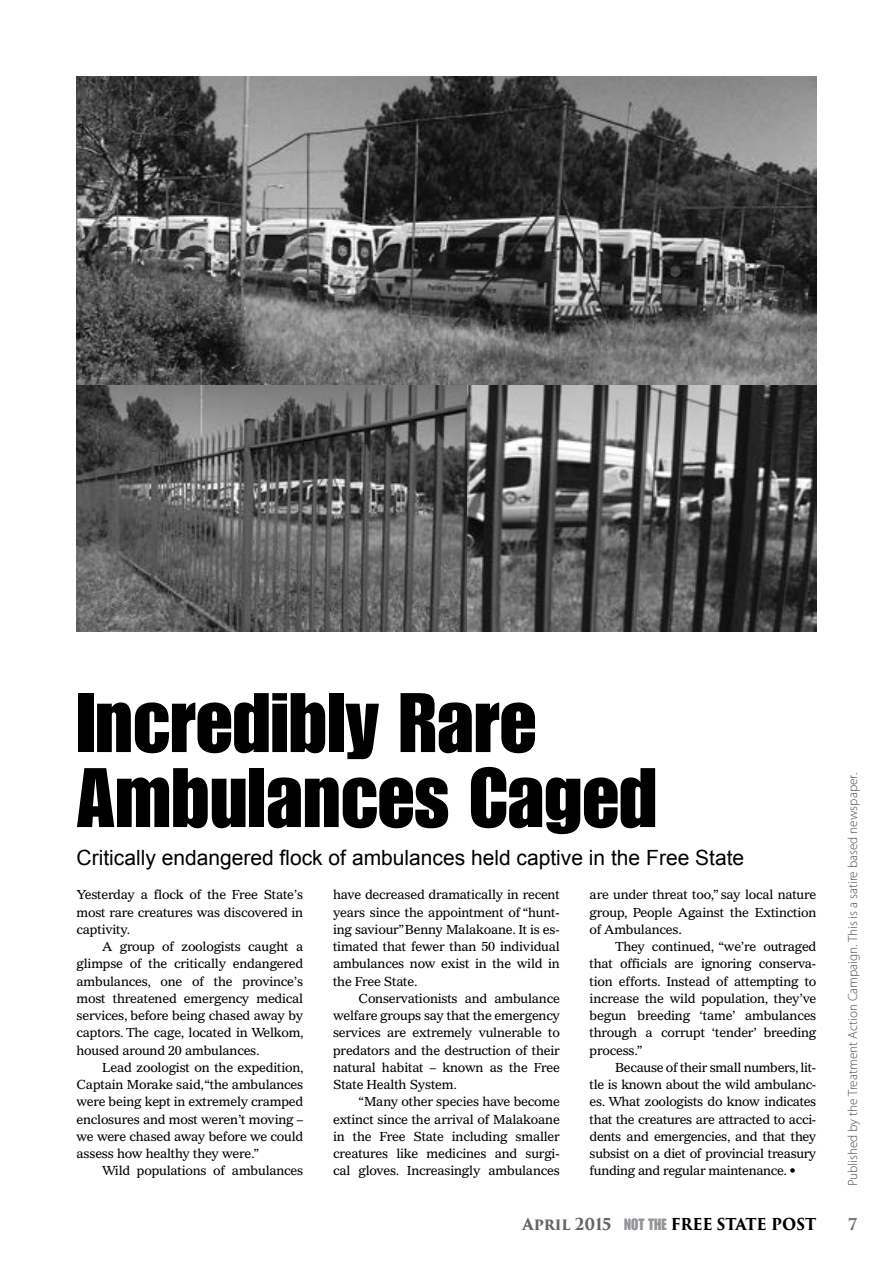
<style>
.page{position:relative;width:893px;height:1263px;background:#fff}
.page>*{position:absolute;margin:0;border:0;box-sizing:border-box;transform-origin:0 0}
.t1{font:82.5px/75px "Impact LT Std";color:#000}
.t2{font:21px "Arial";color:#000}
.t3{font:700 16.05px "Trajan Pro 3";letter-spacing:-.005em;color:#000;scale:.93 1}
.t4{font:700 16.05px "Trajan Pro 3";color:#77787b;scale:.93 1}
.t5{font:300 13.2px "Myriad Pro";color:#4d4d4f}
.t6{font:12.75px/17.2px "Gazette LT Std";letter-spacing:-.02em;color:#000;text-align:justify}
.s1{color:#636466}
.s2{font-family:"Impact LT Std";font-weight:400;color:#939598}
</style>
<div class="page">
<img style="left:77px;top:77px;width:739px;height:309px">
<img style="left:77px;top:386px;width:739px;height:245px">
<h1 class="t1" style="left:77px;top:684px;width:582px">Incredibly Rare<br>Ambulances Caged</h1>
<h2 class="t2" style="left:77px;top:846px;width:669px">Critically endangered flock of ambulances held captive in the Free State</h2>
<p class="t6" style="left:77px;top:886px;width:228px">Yesterday a flock of the Free State’s most rare creatures was discovered in captivity.</p>
<p class="t6" style="left:77px;top:938px;width:229px;text-indent:26px">A group of zoologists caught a glimpse of the critically endangered ambulances, one of the province’s most threatened emergency medical services, before being chased away by captors. The cage, located in Welkom, housed around 20 ambulances.</p>
<p class="t6" style="left:77px;top:1058px;width:229px;text-indent:26px">Lead zoologist on the expedition, Captain Morake said, “the ambulances were being kept in extremely cramped enclosures and most weren’t moving – we were chased away before we could assess how healthy they were.”</p>
<p class="t6" style="left:102px;top:1162px;width:203px">Wild populations of ambulances</p>
<p class="t6" style="left:333px;top:886px;width:228px">have decreased dramatically in recent years since the appointment of “hunt&shy;ing saviour”Benny Malakoane. It is es&shy;timated that fewer than 50 individual ambulances now exist in the wild in the Free State.</p>
<p class="t6" style="left:333px;top:989px;width:228px;text-indent:26px">Conservationists and ambulance welfare groups say that the emergency services are extremely vulnerable to predators and the destruction of their natural habitat – known as the Free State Health System.</p>
<p class="t6" style="left:333px;top:1093px;width:228px;text-indent:26px">“Many other species have become extinct since the arrival of Malakoane in the Free State including smaller creatures like medicines and surgi&shy;cal gloves. Increasingly ambulances</p>
<p class="t6" style="left:590px;top:886px;width:228px">are under threat too,” say local nature group, People Against the Extinction of Ambulances.</p>
<p class="t6" style="left:590px;top:938px;width:228px;text-indent:26px">They continued, “we’re outraged that officials are ignoring conserva&shy;tion efforts. Instead of attempting to increase the wild population, they’ve begun breeding ‘tame’ ambulances through a corrupt ‘tender’ breeding process.”</p>
<p class="t6" style="left:590px;top:1058px;width:228px;text-indent:26px">Because of their small numbers, lit&shy;tle is known about the wild ambulanc&shy;es. What zoologists do know indicates that the creatures are attracted to acci&shy;dents and emergencies, and that they subsist on a diet of provincial treasury funding and regular maintenance. •</p>
<p class="t5" style="left:845px;top:1186px;width:415px;rotate:-90deg">Published by the Treatment Action Campaign. This is a satire based newspaper.</p>
<p class="t3" style="left:523px;top:1212px;width:317px"><span class="s1">April 2015</span> <span class="s2">NOT THE</span> FREE STATE POST</p>
<p class="t4" style="left:848px;top:1212px;width:11px">7</p>
</div>
